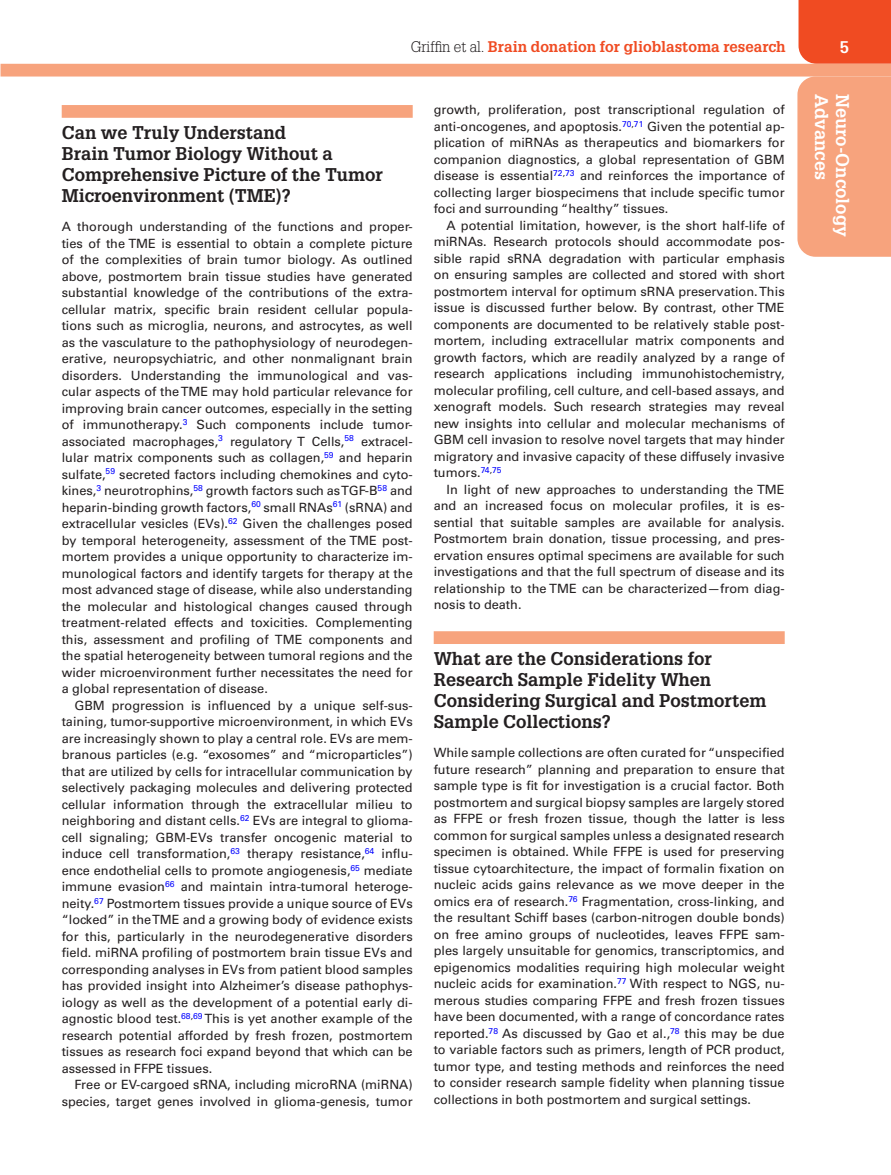
<style>
.page{position:relative;width:891px;height:1175px;background:#fff}
.page>*{position:absolute;margin:0;border:0;box-sizing:border-box;transform-origin:0 0}
.REV_HeadA{font:700 18px/21px "Glypha LT Std";color:#231f20}
.t1{font:700 18px "Glypha LT Std";color:#fff}
.t2{font:700 16.5px "Glypha LT Std";color:#fff}
.t3{font:700 15px "Glypha LT Std";color:#f04b22}
.REV_TextInd{font:12.75px/16.5px "Univers LT Std";color:#231f20;text-align:justify}
.REV_Text{font:12.75px/16.5px "Univers LT Std";color:#231f20;text-align:justify}
.s1{font-weight:300;color:#231f20}
</style>
<div class="page">
<div style="left:799px;top:0;width:92px;height:64px;background:#f04b22"></div>
<div style="left:1px;top:64px;width:890px;height:12px;background:#f7a37d"></div>
<div style="left:797px;top:76px;width:94px;height:181px;background:#f7a37d"></div>
<div style="left:62px;top:105px;width:351px;height:13px;background:#f7a37d"></div>
<div style="left:434px;top:631px;width:351px;height:13px;background:#f7a37d"></div>
<p class="t3" style="left:411px;top:37px;width:376px"><span class="s1">Griffin et al.</span> Brain donation for glioblastoma research</p>
<p class="t2" style="left:840px;top:37px;width:11px">5</p>
<h1 class="t1" style="left:833px;top:94px;width:88px;rotate:90deg">Advances</h1>
<h1 class="t1" style="left:854px;top:94px;width:145px;rotate:90deg">Neuro-Oncology</h1>
<p class="REV_TextInd" style="left:434px;top:102px;width:353px">growth, proliferation, post transcriptional regulation of anti-oncogenes, and apoptosis.<sup>70</sup><sup>,</sup><sup>71</sup> Given the potential ap&shy;plication of miRNAs as therapeutics and biomarkers for companion diagnostics, a global representation of GBM disease is essential<sup>72</sup><sup>,</sup><sup>73</sup> and reinforces the importance of collecting larger biospecimens that include specific tumor foci and surrounding “healthy” tissues.</p>
<p class="REV_TextInd" style="left:434px;top:217px;width:353px;text-indent:13px">A potential limitation, however, is the short half-life of miRNAs. Research protocols should accommodate pos&shy;sible rapid sRNA degradation with particular emphasis on ensuring samples are collected and stored with short postmortem interval for optimum sRNA preservation. This issue is discussed further below. By contrast, other TME components are documented to be relatively stable post&shy;mortem, including extracellular matrix components and growth factors, which are readily analyzed by a range of research applications including immunohistochemistry, molecular profiling, cell culture, and cell-based assays, and xenograft models. Such research strategies may reveal new insights into cellular and molecular mechanisms of GBM cell invasion to resolve novel targets that may hinder migratory and invasive capacity of these diffusely invasive tumors.<sup>74</sup><sup>,</sup><sup>75</sup></p>
<p class="REV_TextInd" style="left:434px;top:481px;width:353px;text-indent:13px">In light of new approaches to understanding the TME and an increased focus on molecular profiles, it is es&shy;sential that suitable samples are available for analysis.<br>Postmortem brain donation, tissue processing, and pres&shy;ervation ensures optimal specimens are available for such investigations and that the full spectrum of disease and its relationship to the TME can be characterized—from diag&shy;nosis to death.</p>
<h2 class="REV_HeadA" style="left:62px;top:121px;width:323px">Can we Truly Understand<br>Brain Tumor Biology Without a<br>Comprehensive Picture of the Tumor<br>Microenvironment (TME)?</h2>
<p class="REV_Text" style="left:62px;top:218px;width:353px">A thorough understanding of the functions and proper&shy;ties of the TME is essential to obtain a complete picture of the complexities of brain tumor biology. As outlined above, postmortem brain tissue studies have generated substantial knowledge of the contributions of the extra&shy;cellular matrix, specific brain resident cellular popula&shy;tions such as microglia, neurons, and astrocytes, as well as the vasculature to the pathophysiology of neurodegen&shy;erative, neuropsychiatric, and other nonmalignant brain disorders. Understanding the immunological and vas&shy;cular aspects of the TME may hold particular relevance for improving brain cancer outcomes, especially in the setting of immunotherapy.<sup>3</sup> Such components include tumor&shy;associated macrophages,<sup>3</sup> regulatory T Cells,<sup>58</sup> extracel&shy;lular matrix components such as collagen,<sup>59</sup> and heparin sulfate,<sup>59</sup> secreted factors including chemokines and cyto&shy;kines,<sup>3</sup> neurotrophins,<sup>58</sup> growth factors such as TGF-B<sup>58</sup> and heparin-binding growth factors,<sup>60</sup> small RNAs<sup>61</sup> (sRNA) and extracellular vesicles (EVs).<sup>62</sup> Given the challenges posed by temporal heterogeneity, assessment of the TME post&shy;mortem provides a unique opportunity to characterize im&shy;munological factors and identify targets for therapy at the most advanced stage of disease, while also understanding the molecular and histological changes caused through treatment-related effects and toxicities. Complementing this, assessment and profiling of TME components and the spatial heterogeneity between tumoral regions and the wider microenvironment further necessitates the need for a global representation of disease.</p>
<p class="REV_TextInd" style="left:62px;top:697px;width:353px;text-indent:13px">GBM progression is influenced by a unique self-sus&shy;taining, tumor-supportive microenvironment, in which EVs are increasingly shown to play a central role. EVs are mem&shy;branous particles (e.g. “exosomes” and “microparticles”) that are utilized by cells for intracellular communication by selectively packaging molecules and delivering protected cellular information through the extracellular milieu to neighboring and distant cells.<sup>62</sup> EVs are integral to glioma&shy;cell signaling; GBM-EVs transfer oncogenic material to induce cell transformation,<sup>63</sup> therapy resistance,<sup>64</sup> influ&shy;ence endothelial cells to promote angiogenesis,<sup>65</sup> mediate immune evasion<sup>66</sup> and maintain intra-tumoral heteroge&shy;neity.<sup>67</sup> Postmortem tissues provide a unique source of EVs “locked” in the TME and a growing body of evidence exists for this, particularly in the neurodegenerative disorders field. miRNA profiling of postmortem brain tissue EVs and corresponding analyses in EVs from patient blood samples has provided insight into Alzheimer’s disease pathophys&shy;iology as well as the development of a potential early di&shy;agnostic blood test.<sup>68</sup><sup>,</sup><sup>69</sup> This is yet another example of the research potential afforded by fresh frozen, postmortem tissues as research foci expand beyond that which can be assessed in FFPE tissues.</p>
<p class="REV_TextInd" style="left:62px;top:1076px;width:353px;text-align:right">Free or EV-cargoed sRNA, including microRNA (miRNA) species, target genes involved in glioma-genesis, tumor</p>
<h2 class="REV_HeadA" style="left:434px;top:647px;width:334px">What are the Considerations for<br>Research Sample Fidelity When<br>Considering Surgical and Postmortem<br>Sample Collections?</h2>
<p class="REV_Text" style="left:434px;top:744px;width:353px">While sample collections are often curated for “unspecified future research” planning and preparation to ensure that sample type is fit for investigation is a crucial factor. Both postmortem and surgical biopsy samples are largely stored as FFPE or fresh frozen tissue, though the latter is less common for surgical samples unless a designated research specimen is obtained. While FFPE is used for preserving tissue cytoarchitecture, the impact of formalin fixation on nucleic acids gains relevance as we move deeper in the omics era of research.<sup>76</sup> Fragmentation, cross-linking, and the resultant Schiff bases (carbon-nitrogen double bonds) on free amino groups of nucleotides, leaves FFPE sam&shy;ples largely unsuitable for genomics, transcriptomics, and epigenomics modalities requiring high molecular weight nucleic acids for examination.<sup>77</sup> With respect to NGS, nu&shy;merous studies comparing FFPE and fresh frozen tissues have been documented, with a range of concordance rates reported.<sup>78</sup> As discussed by Gao et al.,<sup>78</sup> this may be due to variable factors such as primers, length of PCR product, tumor type, and testing methods and reinforces the need to consider research sample fidelity when planning tissue collections in both postmortem and surgical settings.</p>
</div>
